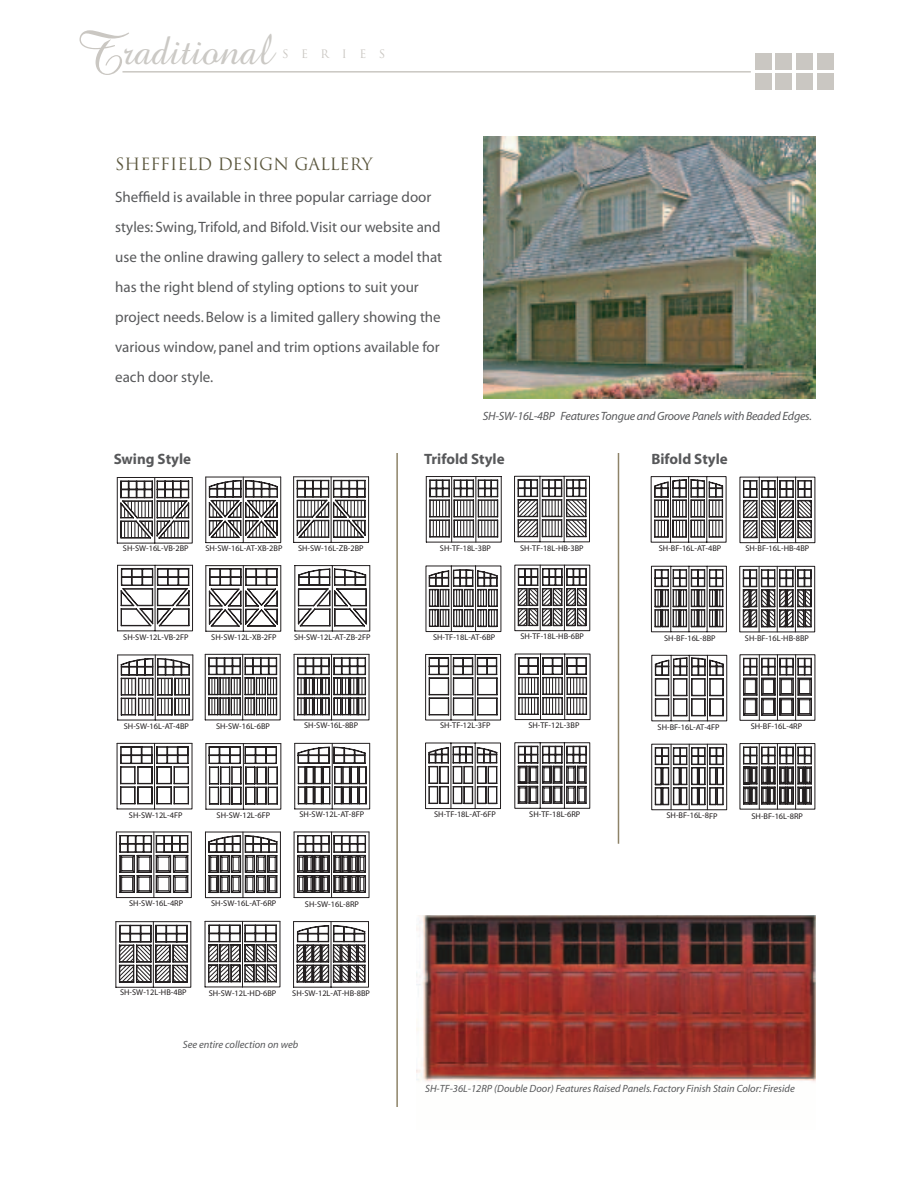
<style>
.page{position:relative;width:918px;height:1188px;background:#fff}
.page>*{position:absolute;margin:0;border:0;box-sizing:border-box;transform-origin:0 0}
.t1{font:43.65px "Amazone BT";color:#cbc9c5}
.t2{font:16.5px "Trajan";color:#5b573d}
.t3{font:15px/30px "Myriad";color:#57585a}
.t4{font:700 15px "Myriad";color:#57585a}
.t5{font:italic 12px "Myriad";letter-spacing:-.02em;color:#57585a}
.t6{font:11.4px "Trajan";letter-spacing:1.1em;color:#cac7c2}
.t7{font:italic 10.5px "Myriad";color:#57585a}
.t8{font:8.4px "Myriad";color:#231f20}
.s1{font-size:60.6px;color:#cac7c2}
</style>
<div class="page">
<div style="left:755px;top:53px;width:17px;height:17px;background:#cac7c2"></div>
<div style="left:776px;top:53px;width:16px;height:17px;background:#cac7c2"></div>
<div style="left:796px;top:53px;width:17px;height:17px;background:#cac7c2"></div>
<div style="left:817px;top:53px;width:17px;height:17px;background:#cac7c2"></div>
<div style="left:755px;top:73px;width:17px;height:17px;background:#cac7c2"></div>
<div style="left:776px;top:73px;width:16px;height:17px;background:#cac7c2"></div>
<div style="left:796px;top:73px;width:17px;height:17px;background:#cac7c2"></div>
<div style="left:817px;top:73px;width:17px;height:17px;background:#cac7c2"></div>
<hr style="left:122px;top:71px;width:629px;height:2px;background:#cac7c2">
<img style="left:483px;top:137px;width:332px;height:262px">
<hr style="left:396px;top:453px;width:2px;height:654px;background:#8e8368">
<hr style="left:618px;top:453px;width:1px;height:391px;background:#8e8368">
<img style="left:416px;top:915px;width:400px;height:167px">
<svg style="left:117px;top:477px;width:76px;height:67px"></svg>
<svg style="left:293px;top:476px;width:76px;height:67px"></svg>
<svg style="left:205px;top:477px;width:76px;height:66px"></svg>
<svg style="left:115px;top:565px;width:255px;height:423px"></svg>
<svg style="left:244px;top:746px;width:254px;height:196px"></svg>
<svg style="left:425px;top:476px;width:166px;height:333px"></svg>
<svg style="left:477px;top:520px;width:251px;height:155px"></svg>
<svg style="left:651px;top:744px;width:76px;height:66px"></svg>
<svg style="left:739px;top:477px;width:76px;height:244px"></svg>
<svg style="left:739px;top:743px;width:76px;height:67px"></svg>
<svg style="left:651px;top:476px;width:76px;height:245px"></svg>
<h1 class="t1" style="left:74px;top:37px;width:200px"><span class="s1">T</span>raditional</h1>
<h3 class="t6" style="left:282px;top:47px;width:105px">SERIES</h3>
<h2 class="t2" style="left:115px;top:155px;width:259px">SHEFFIELD DESIGN GALLERY</h2>
<p class="t3" style="left:115px;top:183px;width:329px">Sheffield is available in three popular carriage door styles: Swing, Trifold, and Bifold. Visit our website and use the online drawing gallery to select a model that has the right blend of styling options to suit your project needs. Below is a limited gallery showing the various window, panel and trim options available for each door style.</p>
<h3 class="t4" style="left:114px;top:454px;width:79px">Swing Style</h3>
<p class="t8" style="left:123px;top:545px;width:67px">SH-SW-16L-VB-2BP</p>
<p class="t8" style="left:205px;top:545px;width:79px">SH-SW-16L-AT-XB-2BP</p>
<p class="t8" style="left:298px;top:545px;width:67px">SH-SW-16L-ZB-2BP</p>
<p class="t8" style="left:123px;top:634px;width:67px">SH-SW-12L-VB-2FP</p>
<p class="t8" style="left:211px;top:634px;width:67px">SH-SW-12L-XB-2FP</p>
<p class="t8" style="left:294px;top:634px;width:78px">SH-SW-12L-AT-ZB-2FP</p>
<p class="t8" style="left:124px;top:723px;width:67px">SH-SW-16L-AT-4BP</p>
<p class="t8" style="left:216px;top:723px;width:56px">SH-SW-16L-6BP</p>
<p class="t8" style="left:304px;top:722px;width:56px">SH-SW-16L-8BP</p>
<p class="t8" style="left:129px;top:812px;width:55px">SH-SW-12L-4FP</p>
<p class="t8" style="left:217px;top:812px;width:55px">SH-SW-12L-6FP</p>
<p class="t8" style="left:300px;top:811px;width:66px">SH-SW-12L-AT-8FP</p>
<p class="t8" style="left:129px;top:900px;width:56px">SH-SW-16L-4RP</p>
<p class="t8" style="left:211px;top:900px;width:67px">SH-SW-16L-AT-6RP</p>
<p class="t8" style="left:305px;top:901px;width:56px">SH-SW-16L-8RP</p>
<p class="t8" style="left:120px;top:989px;width:68px">SH-SW-12L-HB-4BP</p>
<p class="t8" style="left:209px;top:990px;width:69px">SH-SW-12L-HD-6BP</p>
<p class="t8" style="left:292px;top:990px;width:79px">SH-SW-12L-AT-HB-8BP</p>
<p class="t7" style="left:183px;top:1041px;width:117px">See entire collection on web</p>
<h3 class="t5" style="left:483px;top:411px;width:331px">SH-SW-16L-4BP Features Tongue and Groove Panels with Beaded Edges.</h3>
<h3 class="t4" style="left:424px;top:454px;width:82px">Trifold Style</h3>
<h3 class="t4" style="left:651px;top:454px;width:78px">Bifold Style</h3>
<p class="t8" style="left:440px;top:545px;width:53px">SH-TF-18L-3BP</p>
<p class="t8" style="left:520px;top:545px;width:65px">SH-TF-18L-HB-3BP</p>
<p class="t8" style="left:659px;top:545px;width:64px">SH-BF-16L-AT-4BP</p>
<p class="t8" style="left:745px;top:545px;width:65px">SH-BF-16L-HB-4BP</p>
<p class="t8" style="left:433px;top:634px;width:64px">SH-TF-18L-AT-6BP</p>
<p class="t8" style="left:520px;top:633px;width:65px">SH-TF-18L-HB-6BP</p>
<p class="t8" style="left:664px;top:635px;width:53px">SH-BF-16L-8BP</p>
<p class="t8" style="left:745px;top:635px;width:65px">SH-BF-16L-HB-8BP</p>
<p class="t8" style="left:440px;top:722px;width:52px">SH-TF-12L-3FP</p>
<p class="t8" style="left:528px;top:722px;width:53px">SH-TF-12L-3BP</p>
<p class="t8" style="left:658px;top:724px;width:64px">SH-BF-16L-AT-4FP</p>
<p class="t8" style="left:751px;top:723px;width:53px">SH-BF-16L-4RP</p>
<p class="t8" style="left:434px;top:811px;width:63px">SH-TF-18L-AT-6FP</p>
<p class="t8" style="left:529px;top:811px;width:53px">SH-TF-18L-6RP</p>
<p class="t8" style="left:667px;top:812px;width:53px">SH-BF-16L-8FP</p>
<p class="t8" style="left:751px;top:813px;width:53px">SH-BF-16L-8RP</p>
<p class="t7" style="left:425px;top:1085px;width:371px">SH-TF-36L-12RP (Double Door) Features Raised Panels. Factory Finish Stain Color: Fireside</p>
</div>
